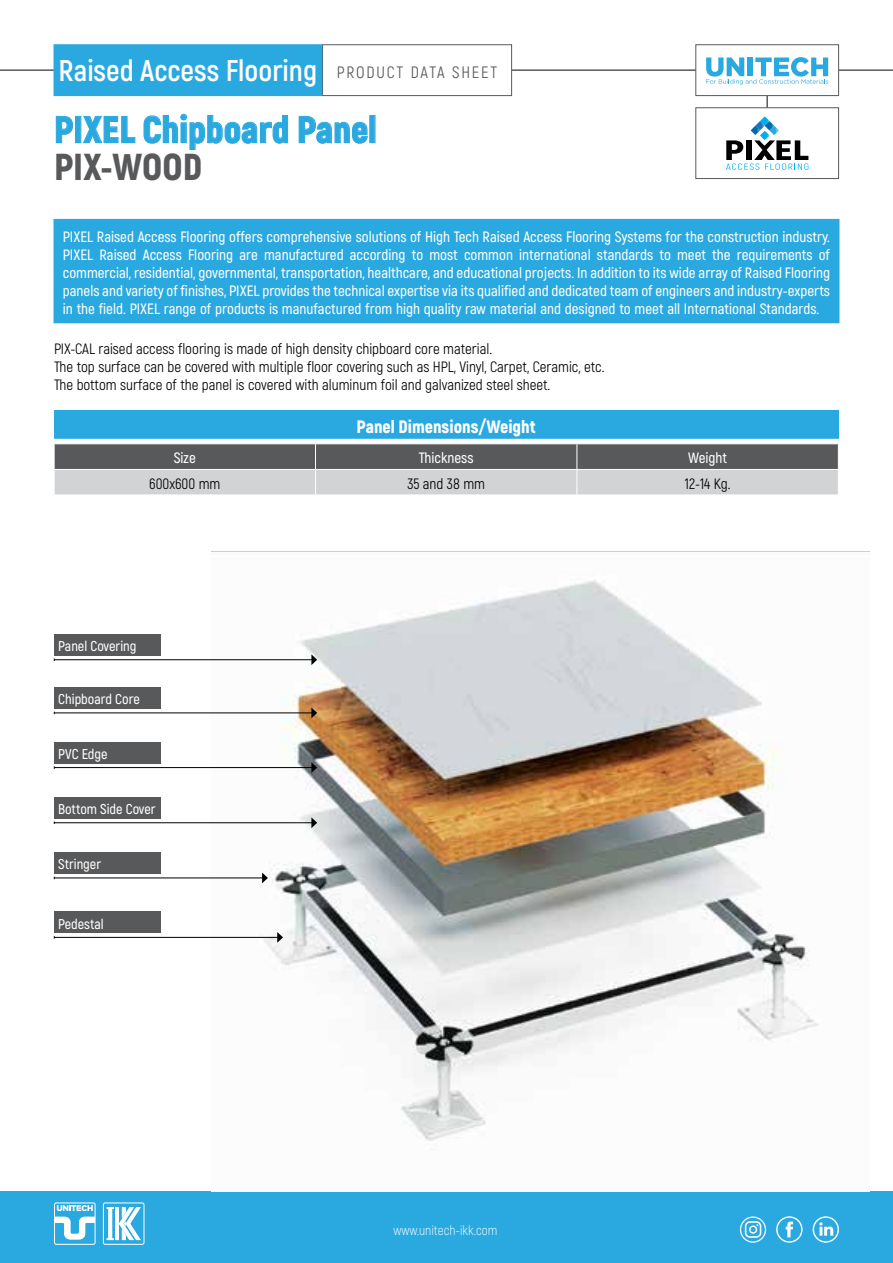
<style>
.page{position:relative;width:893px;height:1263px;background:#fff}
.page>*{position:absolute;margin:0;border:0;box-sizing:border-box;transform-origin:0 0}
.t1{font:900 37.5px "Akrobat";color:#2aa9e0}
.t2{font:900 37.5px "Akrobat";color:#58595b}
.t3{font:700 30px "Akrobat";color:#fff}
.t4{font:900 18px "Akrobat";color:#fff}
.t5{font:16.5px "Akrobat";letter-spacing:.11em;color:#58595b}
.t6{font:600 15px/18px "Akrobat";color:#fff;text-align:justify}
.t7{font:15px/18px "Akrobat";color:#000}
.t8{font:600 14.25px "Akrobat";color:#fff}
.t9{font:300 13.5px "Akrobat";color:#fff}
</style>
<div class="page">
<div style="left:0;top:1191px;width:893px;height:72px;background:#2aa9e0"></div>
<svg style="left:54px;top:1202px;width:42px;height:43px"></svg>
<svg style="left:103px;top:1202px;width:41px;height:43px"></svg>
<svg style="left:776px;top:1216px;width:27px;height:27px"></svg>
<svg style="left:740px;top:1216px;width:26px;height:27px"></svg>
<svg style="left:813px;top:1216px;width:26px;height:27px"></svg>
<hr style="left:766px;top:91px;width:2px;height:27px;background:#58595b">
<hr style="left:0;top:69px;width:893px;height:2px;background:#58595b">
<div style="left:322px;top:45px;width:190px;height:51px;background:#fff"></div>
<div style="left:322px;top:44px;width:190px;height:52px;border:1px solid #58595b"></div>
<div style="left:695px;top:107px;width:144px;height:72px;background:#fff;border:1px solid #58595b"></div>
<div style="left:695px;top:44px;width:144px;height:52px;background:#fff;border:1px solid #58595b"></div>
<svg style="left:706px;top:57px;width:122px;height:28px"></svg>
<div style="left:54px;top:45px;width:268px;height:51px;background:#2aa9e0"></div>
<div style="left:54px;top:44px;width:268px;height:52px;border:1px solid #2aa9e0"></div>
<div style="left:54px;top:219px;width:785px;height:104px;background:#2aa9e0"></div>
<svg style="left:726px;top:116px;width:82px;height:54px"></svg>
<svg style="left:56px;top:116px;width:17px;height:27px"></svg>
<div style="left:75px;top:116px;width:6px;height:27px;border:1px solid #2aa9e0"></div>
<svg style="left:83px;top:116px;width:53px;height:28px"></svg>
<svg style="left:143px;top:113px;width:145px;height:37px"></svg>
<svg style="left:298px;top:116px;width:70px;height:28px"></svg>
<img style="left:211px;top:551px;width:658px;height:590px">
<hr style="left:54px;top:659px;width:258px;height:1px;background:#000">
<svg style="left:311px;top:654px;width:6px;height:11px"></svg>
<div style="left:54px;top:634px;width:106px;height:21px;background:#58595b"></div>
<div style="left:54px;top:687px;width:106px;height:22px;background:#58595b"></div>
<div style="left:54px;top:742px;width:106px;height:21px;background:#58595b"></div>
<div style="left:54px;top:852px;width:106px;height:22px;background:#58595b"></div>
<div style="left:54px;top:912px;width:106px;height:21px;background:#58595b"></div>
<div style="left:54px;top:797px;width:106px;height:21px;background:#58595b"></div>
<hr style="left:54px;top:713px;width:258px;height:1px;background:#000">
<svg style="left:311px;top:707px;width:6px;height:11px"></svg>
<hr style="left:54px;top:767px;width:258px;height:1px;background:#000">
<svg style="left:311px;top:762px;width:6px;height:11px"></svg>
<hr style="left:54px;top:878px;width:209px;height:1px;background:#000">
<svg style="left:262px;top:872px;width:6px;height:11px"></svg>
<hr style="left:54px;top:937px;width:224px;height:1px;background:#000">
<svg style="left:277px;top:932px;width:6px;height:11px"></svg>
<hr style="left:54px;top:822px;width:258px;height:1px;background:#000">
<svg style="left:311px;top:817px;width:6px;height:11px"></svg>
<div style="left:54px;top:410px;width:784px;height:29px;background:#2aa9e0"></div>
<svg style="left:54px;top:443px;width:785px;height:51px;background:#989a9b"></svg>
<h2 class="t3" style="left:59px;top:51px;width:260px">Raised Access Flooring</h2>
<p class="t5" style="left:337px;top:62px;width:160px">PRODUCT Data Sheet</p>
<h1 class="t1" style="left:54px;top:105px;width:324px">PIXEL Chipboard Panel</h1>
<h1 class="t2" style="left:54px;top:143px;width:150px">PIX-WOOD</h1>
<p class="t6" style="left:63px;top:228px;width:769px">PIXEL Raised Access Flooring offers comprehensive solutions of High Tech Raised Access Flooring Systems for the construction industry.<br>PIXEL Raised Access Flooring are manufactured according to most common international standards to meet the requirements of commercial, residential, governmental, transportation, healthcare, and educational projects In. addition to its wide array of Raised Flooring panels and variety of finishes, PIXEL provides the technical expertise via its qualified and dedicated team of engineers and industry-experts in the field. PIXEL range of products is manufactured from high quality raw material and designed to meet all International Standards.</p>
<p class="t7" style="left:54px;top:339px;width:552px">PIX-CAL raised access flooring is made of high density chipboard core material.<br>The top surface can be covered with multiple floor covering such as HPL, Vinyl, Carpet, Ceramic, etc.<br>The bottom surface of the panel is covered with aluminum foil and galvanized steel sheet.</p>
<p class="t4" style="left:357px;top:415px;width:181px">Panel Dimensions/Weight</p>
<p class="t6" style="left:174px;top:449px;width:23px">Size</p>
<p class="t7" style="left:149px;top:475px;width:73px">600x600 mm</p>
<p class="t8" style="left:58px;top:637px;width:80px">Panel Covering</p>
<p class="t8" style="left:58px;top:691px;width:83px">Chipboard Core</p>
<p class="t8" style="left:58px;top:745px;width:51px">PVC Edge</p>
<p class="t8" style="left:58px;top:800px;width:99px">Bottom Side Cover</p>
<p class="t8" style="left:58px;top:856px;width:44px">Stringer</p>
<p class="t8" style="left:58px;top:915px;width:47px">Pedestal</p>
<p class="t6" style="left:419px;top:449px;width:56px">Thickness</p>
<p class="t7" style="left:407px;top:475px;width:79px">35 and 38 mm</p>
<p class="t6" style="left:688px;top:449px;width:40px">Weight</p>
<p class="t7" style="left:685px;top:475px;width:47px">12-14 Kg.</p>
<p class="t9" style="left:393px;top:1222px;width:106px">www.unitech-ikk.com</p>
</div>
